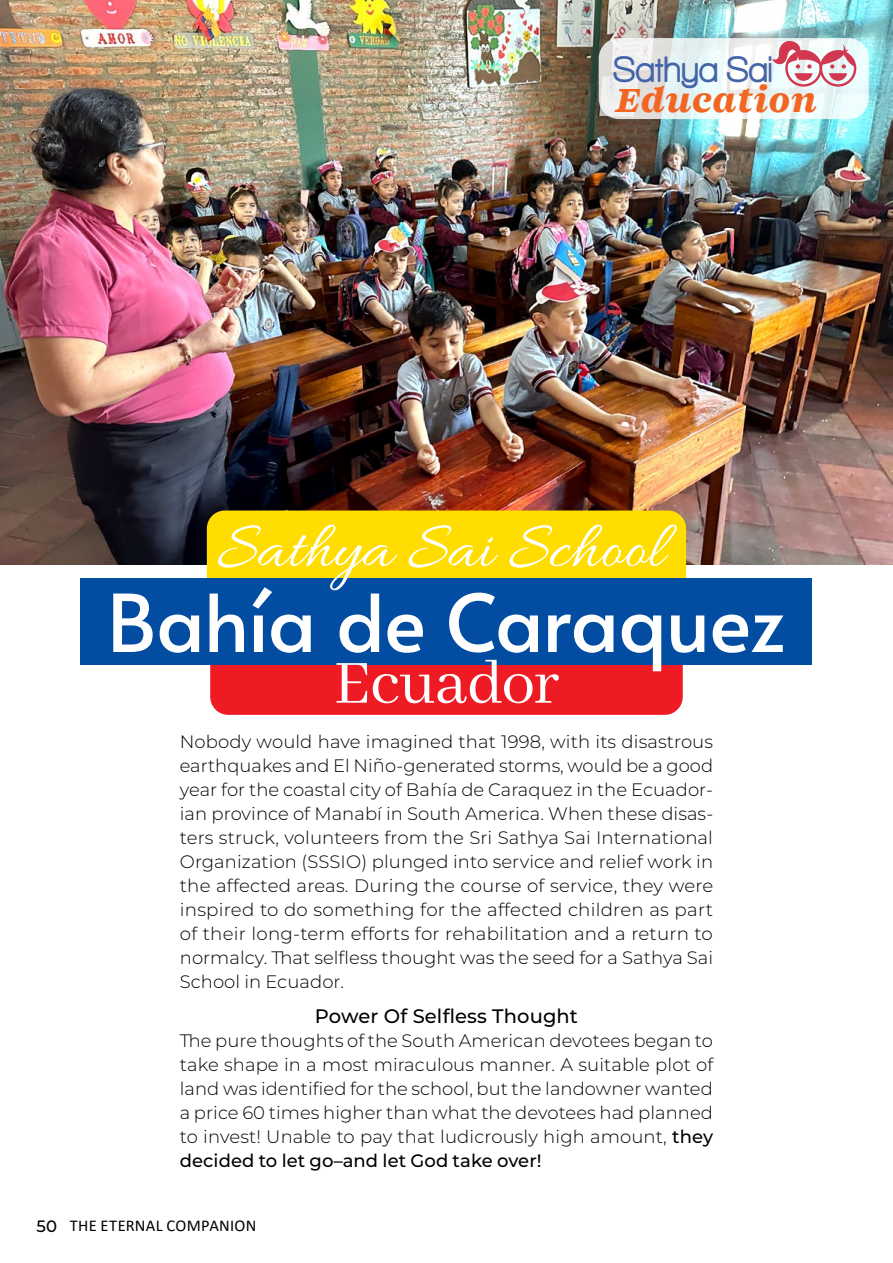
<style>
.page{position:relative;width:893px;height:1263px;background:#fff}
.page>*{position:absolute;margin:0;border:0;box-sizing:border-box;transform-origin:0 0}
.t1{font:79.5px "Alata";letter-spacing:-.015em;color:#fff}
.t2{font:67.5px "Allura";color:#fff}
.t3{font:67.5px "Abhaya Libre";letter-spacing:-.01em;color:#fff}
.t4{font:37.8px "Walkway Rounded";letter-spacing:.015em;color:#4365a8}
.t5{font:italic 700 36px "FONTSPRINGDEMO Arise";letter-spacing:.015em;color:#f26522}
.t6{font:500 19.5px "Montserrat";letter-spacing:.005em;color:#000}
.t7{font:300 18px/24px "Montserrat";letter-spacing:.005em;color:#000;text-align:justify}
.t8{font:16.5px "Calibri";letter-spacing:.02em;color:#000}
.s1{font-weight:500}
.s2{font-family:"Montserrat";font-weight:500}
</style>
<div class="page">
<img style="left:0;top:0;width:893px;height:564px">
<div style="left:207px;top:510px;width:479px;height:91px;background:#fd0;border-radius:18px"></div>
<div style="left:210px;top:628px;width:473px;height:87px;background:#ee1b24;border-radius:18px"></div>
<div style="left:81px;top:578px;width:731px;height:87px;background:#024da1"></div>
<svg style="left:599px;top:38px;width:270px;height:81px"></svg>
<svg style="left:772px;top:39px;width:84px;height:48px"></svg>
<h3 class="t4" style="left:612px;top:49px;width:161px">Sathya Sai</h3>
<h3 class="t5" style="left:616px;top:84px;width:202px">Education</h3>
<h2 class="t2" style="left:217px;top:510px;width:448px">Sathya Sai School</h2>
<h1 class="t1" style="left:107px;top:553px;width:680px">Bahía de Caraquez</h1>
<h2 class="t3" style="left:334px;top:646px;width:227px">Ecuador</h2>
<p class="t7" style="left:180px;top:729px;width:535px">Nobody would have imagined that 1998, with its disastrous earthquakes and El NiÑo-generated storms, would be a good year for the coastal city of Bahía de Caraquez in the Ecuador&shy;ian province of Manabí in South America. When these disas&shy;ters struck, volunteers from the Sri Sathya Sai International Organization (SSSIO) plunged into service and relief work in the affected areas. During the course of service, they were inspired to do something for the affected children as part of their long-term efforts for rehabilitation and a return to normalcy. That selfless thought was the seed for a Sathya Sai School in Ecuador.</p>
<p class="t6" style="left:315px;top:1002px;width:264px">Power Of Selfless Thought</p>
<p class="t7" style="left:180px;top:1028px;width:535px">The pure thoughts of the South American devotees began to take shape in a most miraculous manner. A suitable plot of land was identified for the school, but the landowner wanted a price 60 times higher than what the devotees had planned to invest! Unable to pay that ludicrously high amount, <span class="s1">they decided to let go–and let God take over!</span></p>
<p class="t8" style="left:37px;top:1214px;width:222px"><span class="s2">50</span> THE ETERNAL COMPANION</p>
</div>
